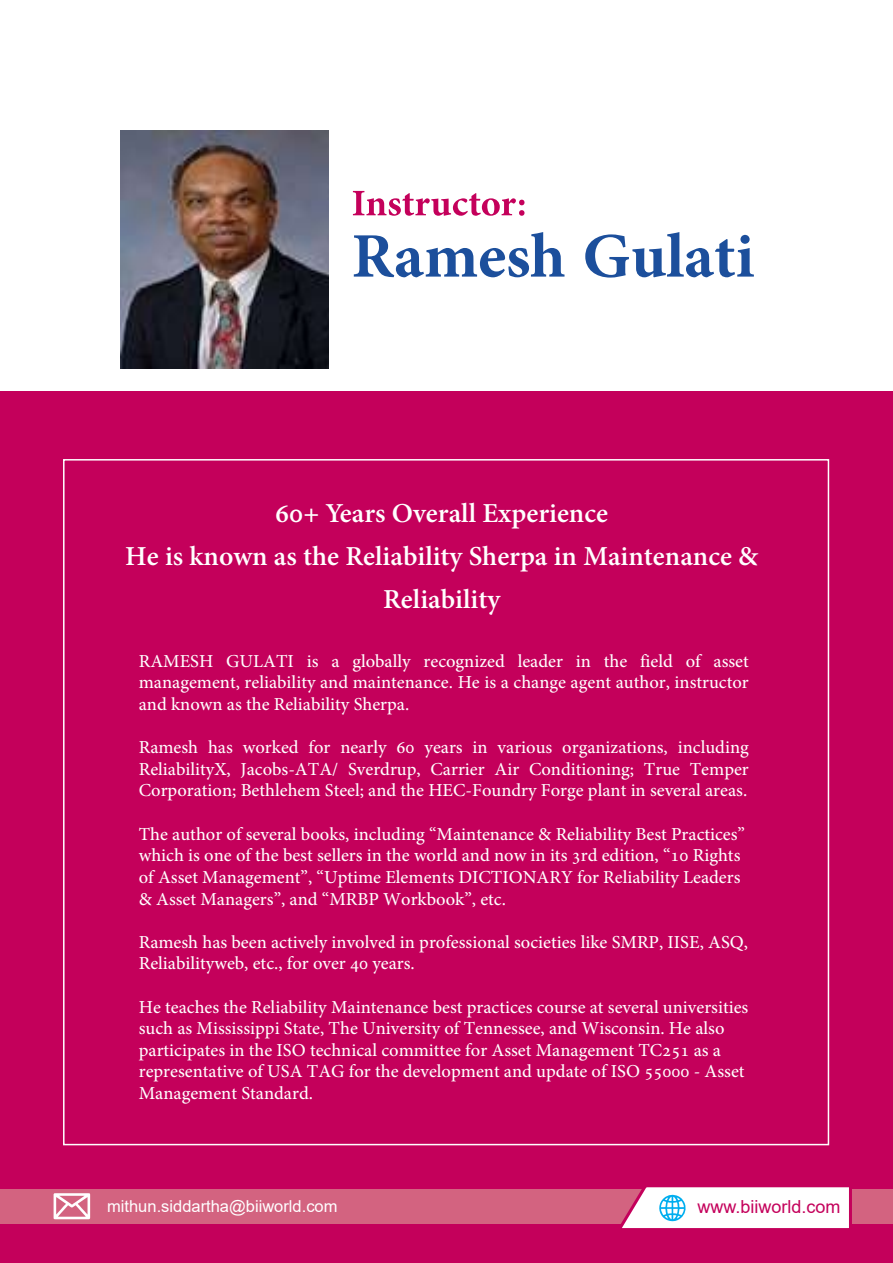
<style>
.page{position:relative;width:893px;height:1263px;background:#fff}
.page>*{position:absolute;margin:0;border:0;box-sizing:border-box;transform-origin:0 0}
.t1{font:700 88.8px "Adobe Arabic";letter-spacing:-.005em;color:#1c4f9c}
.t2{font:700 52.5px "Adobe Arabic";color:#c4005b}
.t3{font:700 27px/43px "Adobe Hebrew";color:#fff;text-align:center}
.t4{font:18px/21.6px "Adobe Hebrew";color:#fff}
.t5{font:18px "Arial";color:#c4005b}
.t6{font:16.5px "Arial";color:#fff}
</style>
<div class="page">
<div style="left:0;top:392px;width:893px;height:871px;background:#c4005b"></div>
<div style="left:1px;top:1189px;width:892px;height:34px;background:#d36380"></div>
<svg style="left:54px;top:1193px;width:36px;height:26px"></svg>
<svg style="left:614px;top:1187px;width:239px;height:42px;background:#f0e2eb"></svg>
<img style="left:121px;top:131px;width:207px;height:237px">
<h2 class="t2" style="left:351px;top:166px;width:177px">Instructor:</h2>
<h1 class="t1" style="left:351px;top:194px;width:404px">Ramesh Gulati</h1>
<h3 class="t3" style="left:125px;top:492px;width:634px">60+ Years Overall Experience<br>He is known as the Reliability Sherpa in Maintenance &amp;<br>Reliability</h3>
<p class="t4" style="left:139px;top:650px;width:612px;text-align:justify">RAMESH GULATI is a globally recognized leader in the field of asset management, reliability and maintenance. He is a change agent author, instructor and known as the Reliability Sherpa.</p>
<p class="t4" style="left:139px;top:736px;width:612px;text-align:justify">Ramesh has worked for nearly 60 years in various organizations, including ReliabilityX, Jacobs-ATA/ Sverdrup, Carrier Air Conditioning; True Temper Corporation; Bethlehem Steel; and the HEC-Foundry Forge plant in several areas.</p>
<p class="t4" style="left:139px;top:823px;width:608px">The author of several books, including “Maintenance &amp; Reliability Best Practices” which is one of the best sellers in the world and now in its 3rd edition, “10 Rights of Asset Management”, “Uptime Elements DICTIONARY for Reliability Leaders &amp; Asset Managers”, and “MRBP Workbook”, etc.</p>
<p class="t4" style="left:139px;top:931px;width:611px">Ramesh has been actively involved in professional societies like SMRP, IISE, ASQ,<br>Reliabilityweb, etc., for over 40 years.</p>
<p class="t4" style="left:139px;top:995px;width:611px">He teaches the Reliability Maintenance best practices course at several universities such as Mississippi State, The University of Tennessee, and Wisconsin. He also participates in the ISO technical committee for Asset Management TC251 as a representative of USA TAG for the development and update of ISO 55000 - Asset Management Standard.</p>
<p class="t6" style="left:107px;top:1195px;width:232px">mithun.siddartha@biiworld.com</p>
<p class="t5" style="left:697px;top:1194px;width:145px">www.biiworld.com</p>
</div>
